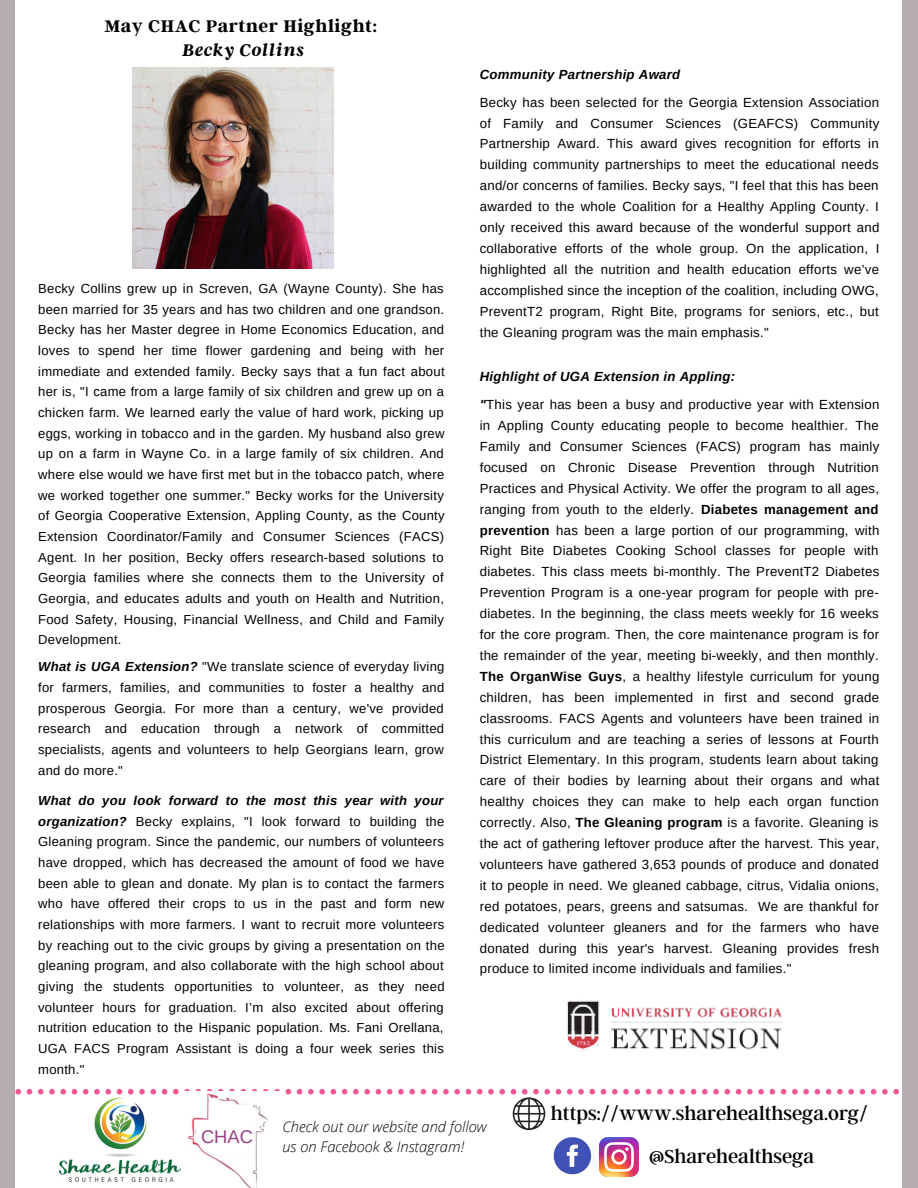
<style>
.page{position:relative;width:918px;height:1188px;background:#b6adb3}
.page>*{position:absolute;margin:0;border:0;box-sizing:border-box;transform-origin:0 0}
.t1{font:20.7px "Argent CF";color:#000}
.t2{font:700 18.75px "Argent CF";letter-spacing:.03em;color:#000}
.t3{font:italic 700 18.75px "Argent CF";letter-spacing:.03em;color:#000}
.t4{font:18.45px "Arimo";color:#984183}
.t5{font:italic 300 14.7px/20.2px "Open Sans";color:#000}
.t6{font:13.2px/20.9px "Arimo";letter-spacing:.02em;color:#000;text-align:justify}
.t7{font:italic 700 13.2px "Arimo";letter-spacing:.02em;color:#000}
.t8{font:13.05px/20.7px "Arimo";letter-spacing:.02em;color:#000;text-align:justify}
.s1{font-weight:700;font-style:italic}
.s2{font-weight:700}
</style>
<div class="page">
<div style="left:15px;top:0;width:887px;height:1188px;background:#fff"></div>
<svg style="left:554px;top:1137px;width:37px;height:37px"></svg>
<svg style="left:15px;top:1089px;width:884px;height:41px"></svg>
<img style="left:60px;top:1097px;width:121px;height:85px">
<img style="left:181px;top:1092px;width:102px;height:96px">
<div style="left:214px;top:1119px;width:34px;height:35px;background:#fff"></div>
<div style="left:196px;top:1121px;width:20px;height:22px;background:#fff"></div>
<div style="left:213px;top:1106px;width:40px;height:40px;background:#fff"></div>
<img style="left:599px;top:1137px;width:40px;height:40px">
<img style="left:567px;top:1000px;width:215px;height:51px">
<img style="left:132px;top:67px;width:202px;height:202px">
<p class="t2" style="left:105px;top:14px;width:274px">May CHAC Partner Highlight:</p>
<p class="t3" style="left:182px;top:38px;width:123px">Becky Collins</p>
<p class="t8" style="left:38px;top:278px;width:408px">Becky Collins grew up in Screven, GA (Wayne County). She has been married for 35 years and has two children and one grandson.<br>Becky has her Master degree in Home Economics Education, and loves to spend her time flower gardening and being with her immediate and extended family. Becky says that a fun fact about her is, "I came from a large family of six children and grew up on a chicken farm. We learned early the value of hard work, picking up eggs, working in tobacco and in the garden. My husband also grew up on a farm in Wayne Co. in a large family of six children. And where else would we have first met but in the tobacco patch, where we worked together one summer." Becky works for the University of Georgia Cooperative Extension, Appling County, as the County Extension Coordinator/Family and Consumer Sciences (FACS)<br>Agent. In her position, Becky offers research-based solutions to Georgia families where she connects them to the University of Georgia, and educates adults and youth on Health and Nutrition, Food Safety, Housing, Financial Wellness, and Child and Family Development.</p>
<p class="t8" style="left:38px;top:656px;width:408px"><span class="s1">What is UGA Extension?</span> "We translate science of everyday living for farmers, families, and communities to foster a healthy and prosperous Georgia. For more than a century, we've provided research and education through a network of committed specialists, agents and volunteers to help Georgians learn, grow and do more."</p>
<p class="t8" style="left:38px;top:790px;width:408px"><span class="s1">What do you look forward to the most this year with your organization?</span> Becky explains, "I look forward to building the Gleaning program. Since the pandemic, our numbers of volunteers have dropped, which has decreased the amount of food we have been able to glean and donate. My plan is to contact the farmers who have offered their crops to us in the past and form new relationships with more farmers. I want to recruit more volunteers by reaching out to the civic groups by giving a presentation on the gleaning program, and also collaborate with the high school about giving the students opportunities to volunteer, as they need volunteer hours for graduation. I’m also excited about offering nutrition education to the Hispanic population. Ms. Fani Orellana, UGA FACS Program Assistant is doing a four week series this month."</p>
<p class="t7" style="left:480px;top:67px;width:202px">Community Partnership Award</p>
<p class="t6" style="left:480px;top:92px;width:401px">Becky has been selected for the Georgia Extension Association of Family and Consumer Sciences (GEAFCS) Community Partnership Award. This award gives recognition for efforts in building community partnerships to meet the educational needs and/or concerns of families. Becky says, "I feel that this has been awarded to the whole Coalition for a Healthy Appling County. I only received this award because of the wonderful support and collaborative efforts of the whole group. On the application, I highlighted all the nutrition and health education efforts we’ve accomplished since the inception of the coalition, including OWG, PreventT2 program, Right Bite, programs for seniors, etc., but the Gleaning program was the main emphasis."</p>
<p class="t7" style="left:480px;top:369px;width:257px">Highlight of UGA Extension in Appling:</p>
<p class="t6" style="left:480px;top:394px;width:401px"><span class="s1">"</span>This year has been a busy and productive year with Extension in Appling County educating people to become healthier. The Family and Consumer Sciences (FACS) program has mainly focused on Chronic Disease Prevention through Nutrition Practices and Physical Activity. We offer the program to all ages, ranging from youth to the elderly. <span class="s2">Diabetes management and prevention</span> has been a large portion of our programming, with Right Bite Diabetes Cooking School classes for people with diabetes. This class meets bi-monthly. The PreventT2 Diabetes Prevention Program is a one-year program for people with pre&shy;diabetes. In the beginning, the class meets weekly for 16 weeks for the core program. Then, the core maintenance program is for the remainder of the year, meeting bi-weekly, and then monthly.<br><span class="s2">The OrganWise Guys</span>, a healthy lifestyle curriculum for young children, has been implemented in first and second grade classrooms. FACS Agents and volunteers have been trained in this curriculum and are teaching a series of lessons at Fourth District Elementary. In this program, students learn about taking care of their bodies by learning about their organs and what healthy choices they can make to help each organ function correctly. Also, <span class="s2">The Gleaning program</span> is a favorite. Gleaning is the act of gathering leftover produce after the harvest. This year, volunteers have gathered 3,653 pounds of produce and donated it to people in need. We gleaned cabbage, citrus, Vidalia onions, red potatoes, pears, greens and satsumas. We are thankful for dedicated volunteer gleaners and for the farmers who have donated during this year's harvest. Gleaning provides fresh produce to limited income individuals and families."</p>
<p class="t4" style="left:201px;top:1126px;width:54px">CHAC</p>
<p class="t5" style="left:282px;top:1116px;width:206px">Check out our website and follow us on Facebook &amp; Instagram!</p>
<p class="t1" style="left:551px;top:1100px;width:319px">https://www.sharehealthsega.org/</p>
<p class="t1" style="left:649px;top:1143px;width:167px">@Sharehealthsega</p>
</div>
